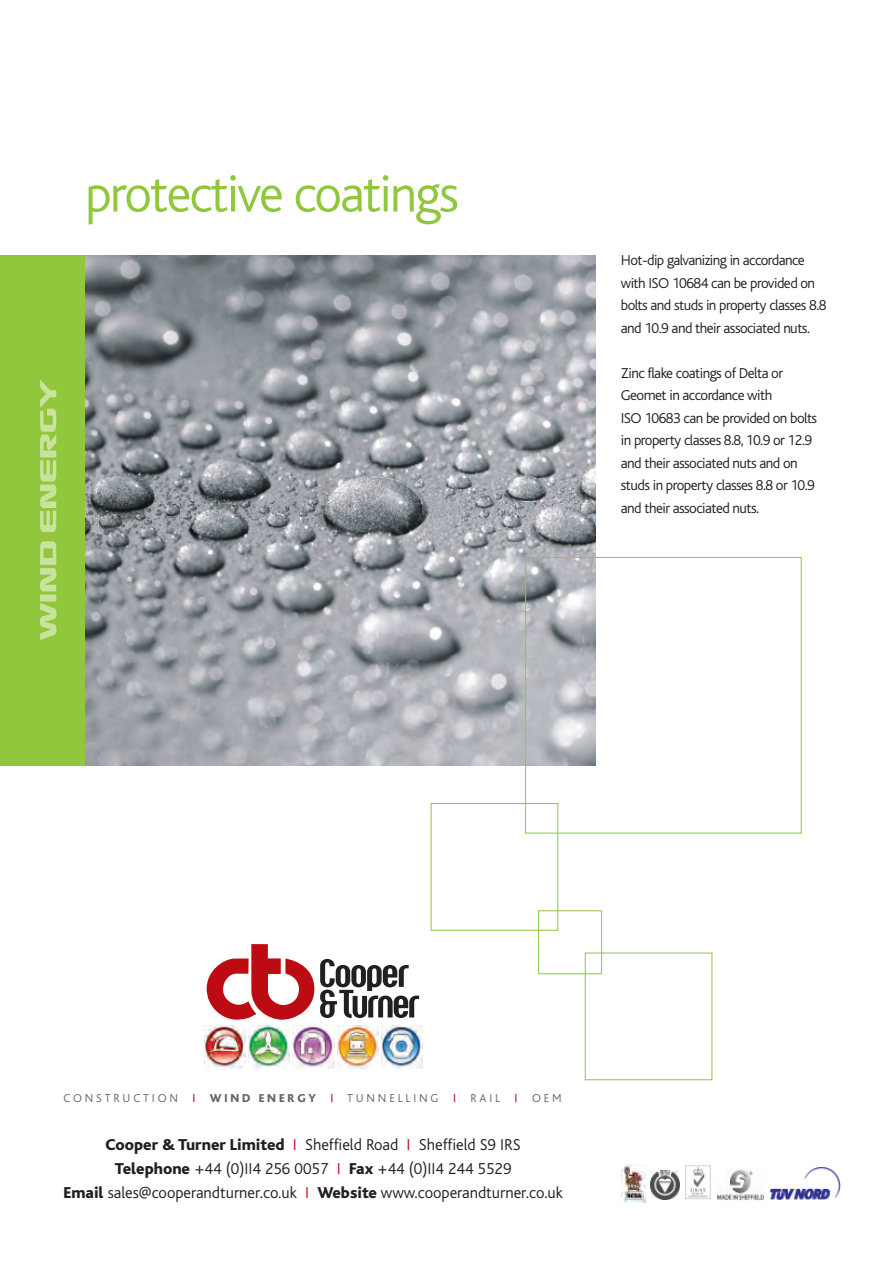
<style>
.page{position:relative;width:893px;height:1263px;background:#fff}
.page>*{position:absolute;margin:0;border:0;box-sizing:border-box;transform-origin:0 0}
.t1{font:300 54px "Bliss";letter-spacing:-.035em;color:#90c73d}
.t2{font:300 16.5px/24px "Bliss";color:#241f1f;text-align:center}
.t3{font:300 15px/22.5px "Bliss";letter-spacing:-.035em;color:#241f1f}
.t4{font:300 12px "Bliss";letter-spacing:.235em;color:#656365}
.s1{font-weight:400;color:#bd0b13}
.s2{font-weight:800}
.s3{color:#bd0b13}
</style>
<div class="page">
<img style="left:769px;top:1167px;width:72px;height:33px">
<img style="left:621px;top:1164px;width:25px;height:39px">
<svg style="left:659px;top:1178px;width:21px;height:22px"></svg>
<img style="left:650px;top:1170px;width:29px;height:29px">
<img style="left:718px;top:1169px;width:46px;height:31px">
<img style="left:685px;top:1165px;width:26px;height:35px">
<img style="left:85px;top:255px;width:510px;height:510px">
<div style="left:0;top:255px;width:85px;height:510px;background:#90c73d"></div>
<svg style="left:40px;top:541px;width:17px;height:99px"></svg>
<svg style="left:40px;top:379px;width:17px;height:153px"></svg>
<img style="left:205px;top:1026px;width:41px;height:42px">
<img style="left:249px;top:1026px;width:41px;height:42px">
<img style="left:293px;top:1026px;width:41px;height:42px">
<img style="left:337px;top:1026px;width:41px;height:42px">
<img style="left:381px;top:1026px;width:41px;height:42px">
<svg style="left:207px;top:944px;width:107px;height:76px"></svg>
<svg style="left:320px;top:959px;width:99px;height:59px"></svg>
<div style="left:585px;top:953px;width:127px;height:127px;border:1px solid #90c73d"></div>
<div style="left:538px;top:910px;width:64px;height:64px;border:1px solid #90c73d"></div>
<div style="left:525px;top:557px;width:277px;height:276px;border:1px solid #90c73d"></div>
<h1 class="t1" style="left:85px;top:176px;width:376px">protective coatings</h1>
<p class="t3" style="left:621px;top:250px;width:207px">Hot-dip galvanizing in accordance with ISO 10684 can be provided on bolts and studs in property classes 8.8 and 10.9 and their associated nuts.</p>
<p class="t3" style="left:621px;top:363px;width:198px">Zinc flake coatings of Delta or<br>Geomet in accordance with<br>ISO 10683 can be provided on bolts in property classes 8.8, 10.9 or 12.9 and their associated nuts and on studs in property classes 8.8 or 10.9 and their associated nuts.</p>
<p class="t4" style="left:63px;top:1094px;width:500px">CONSTRUCTION <span class="s1">I</span> <span class="s2">WIND ENERGY</span> <span class="s1">I</span> TUNNELLING <span class="s1">I</span> RAIL <span class="s1">I</span> OEM</p>
<p class="t2" style="left:63px;top:1134px;width:501px"><span class="s2">Cooper &amp; Turner Limited</span> <span class="s3">I</span> Sheffield Road <span class="s3">I</span> Sheffield S9 IRS<br><span class="s2">Telephone</span> +44 (0)II4 256 0057 <span class="s3">I</span> <span class="s2">Fax</span> +44 (0)II4 244 5529<br><span class="s2">Email</span> sales@cooperandturner.co.uk <span class="s3">I</span> <span class="s2">Website</span> www.cooperandturner.co.uk</p>
</div>
